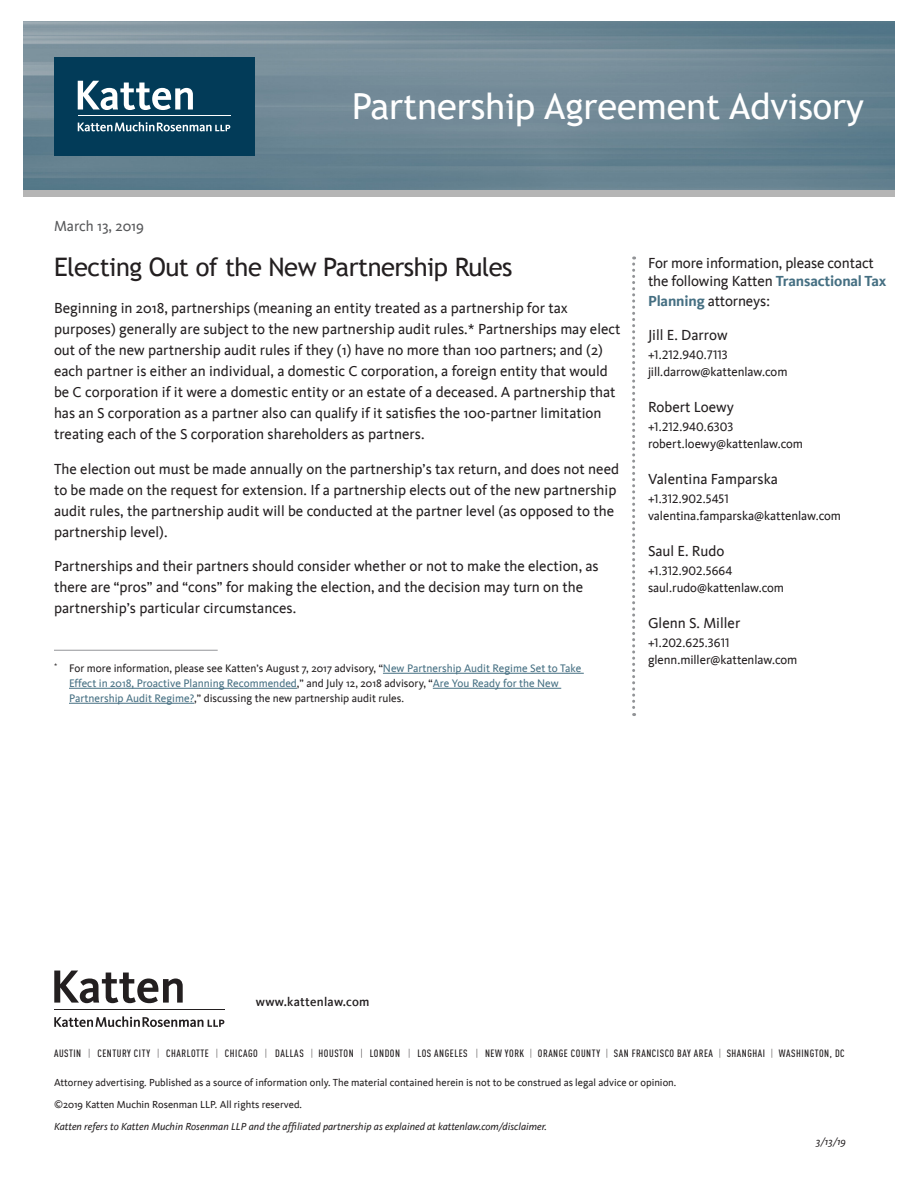
<style>
.page{position:relative;width:918px;height:1188px;background:#fff}
.page>*{position:absolute;margin:0;border:0;box-sizing:border-box;transform-origin:0 0}
.t1{font:36px "Trebuchet MS";color:#fff}
.t2{font:25.5px "Trebuchet MS";letter-spacing:-.02em;color:#231f20}
.t3{font:15px/21px "Kievit";color:#231f20}
.Alpha{font:15px "Kievit";color:#57585a}
.t4{font:12.75px/17.2px "Kievit";letter-spacing:-.005em;color:#231f20}
.t5{font:500 12.75px "Kievit";letter-spacing:.02em;color:#231f20}
.SubHeads{font:11.25px/15px "Kievit";color:#231f20}
.t6{font:10.5px "Kievit";color:#231f20}
.t7{font:500 condensed 10.5px "DINOT";letter-spacing:.05em;color:#231f20}
.t8{font:italic 10.5px "Kievit";color:#231f20}
.s1{color:#456f82}
.s2{font-weight:700;color:#456f82}
.s3{font-family:"Kievit Book SC"}
.s4{font-weight:300}
</style>
<div class="page">
<svg style="left:632px;top:256px;width:3px;height:460px"></svg>
<img style="left:24px;top:22px;width:870px;height:168px">
<div style="left:23px;top:190px;width:871px;height:7px;background:#b5b5b5"></div>
<div style="left:54px;top:57px;width:201px;height:98px;background:#023b58"></div>
<svg style="left:78px;top:81px;width:115px;height:29px"></svg>
<hr style="left:78px;top:116px;width:152px;height:1px;background:#fff">
<svg style="left:78px;top:122px;width:152px;height:9px"></svg>
<svg style="left:54px;top:971px;width:129px;height:32px"></svg>
<hr style="left:54px;top:1009px;width:170px;height:1px;background:#231f20">
<svg style="left:54px;top:1016px;width:170px;height:11px"></svg>
<hr style="left:383px;top:673px;width:201px;height:1px;background:#456f82">
<hr style="left:69px;top:688px;width:228px;height:1px;background:#456f82">
<hr style="left:433px;top:688px;width:128px;height:1px;background:#456f82">
<hr style="left:69px;top:703px;width:125px;height:1px;background:#456f82">
<hr style="left:54px;top:650px;width:164px;height:1px;background:#939598">
<p class="Alpha" style="left:54px;top:217px;width:92px">March 13, 2019</p>
<p class="t1" style="left:352px;top:84px;width:514px">Partnership Agreement Advisory</p>
<p class="t2" style="left:54px;top:251px;width:460px">Electing Out of the New Partnership Rules</p>
<p class="t3" style="left:54px;top:298px;width:568px">Beginning in 2018, partnerships (meaning an entity treated as a partnership for tax purposes) generally are subject to the new partnership audit rules.* Partnerships may elect out of the new partnership audit rules if they (1) have no more than 100 partners; and (2) each partner is either an individual, a domestic C corporation, a foreign entity that would be C corporation if it were a domestic entity or an estate of a deceased. A partnership that has an S corporation as a partner also can qualify if it satisfies the 100-partner limitation treating each of the S corporation shareholders as partners.</p>
<p class="t3" style="left:54px;top:458px;width:567px">The election out must be made annually on the partnership’s tax return, and does not need to be made on the request for extension. If a partnership elects out of the new partnership audit rules, the partnership audit will be conducted at the partner level (as opposed to the partnership level).</p>
<p class="t3" style="left:54px;top:556px;width:546px">Partnerships and their partners should consider whether or not to make the election, as there are “pros” and “cons” for making the election, and the decision may turn on the partnership’s particular circumstances.</p>
<p class="SubHeads" style="left:69px;top:661px;width:514px;text-indent:-15px"><sup>*</sup> For more information, please see Katten’s August 7, 2017 advisory, “<span class="s1">New Partnership Audit Regime Set to Take<br>Effect in 2018, Proactive Planning Recommended</span>,” and July 12, 2018 advisory, “<span class="s1">Are You Ready for the New<br>Partnership Audit Regime?</span>,” discussing the new partnership audit rules.</p>
<p class="t3" style="left:648px;top:253px;width:240px;line-height:19.2px">For more information, please contact the following Katten <span class="s2">Transactional Tax<br>Planning</span> attorneys:</p>
<p class="t3" style="left:648px;top:325px;width:81px">Jill E. Darrow</p>
<p class="t4" style="left:648px;top:346px;width:141px"><span class="s3">+1.212.940.7113 </span>jill.darrow@kattenlaw.com</p>
<p class="t3" style="left:648px;top:397px;width:88px">Robert Loewy</p>
<p class="t4" style="left:648px;top:418px;width:157px"><span class="s3">+1.212.940.6303 </span>robert.loewy@kattenlaw.com</p>
<p class="t3" style="left:648px;top:469px;width:132px">Valentina Famparska</p>
<p class="t4" style="left:648px;top:490px;width:195px"><span class="s3">+1.312.902.5451 </span>valentina.famparska@kattenlaw.com</p>
<p class="t3" style="left:648px;top:541px;width:78px">Saul E. Rudo</p>
<p class="t4" style="left:648px;top:562px;width:138px"><span class="s3">+1.312.902.5664 </span>saul.rudo@kattenlaw.com</p>
<p class="t3" style="left:648px;top:613px;width:94px">Glenn S. Miller</p>
<p class="t4" style="left:648px;top:634px;width:151px"><span class="s3">+1.202.625.3611 </span>glenn.miller@kattenlaw.com</p>
<p class="t5" style="left:256px;top:994px;width:115px">www.kattenlaw.com</p>
<p class="t7" style="left:54px;top:1047px;width:792px">AUSTIN <span class="s4">|</span> CENTURY CITY <span class="s4">|</span> CHARLOTTE <span class="s4">|</span> CHICAGO <span class="s4">|</span> DALLAS <span class="s4">|</span> HOUSTON <span class="s4">|</span> LONDON <span class="s4">|</span> LOS ANGELES <span class="s4">|</span> NEW YORK <span class="s4">|</span> ORANGE COUNTY <span class="s4">|</span> SAN FRANCISCO BAY AREA <span class="s4">|</span> SHANGHAI <span class="s4">|</span> WASHINGTON, DC</p>
<p class="t6" style="left:54px;top:1077px;width:624px">Attorney advertising. Published as a source of information only. The material contained herein is not to be construed as legal advice or opinion.</p>
<p class="t6" style="left:54px;top:1099px;width:250px">©2019 Katten Muchin Rosenman LLP. All rights reserved.</p>
<p class="t8" style="left:54px;top:1120px;width:494px">Katten refers to Katten Muchin Rosenman LLP and the affiliated partnership as explained at kattenlaw.com/disclaimer.</p>
<p class="t8" style="left:816px;top:1135px;width:32px">3/13/19</p>
</div>
